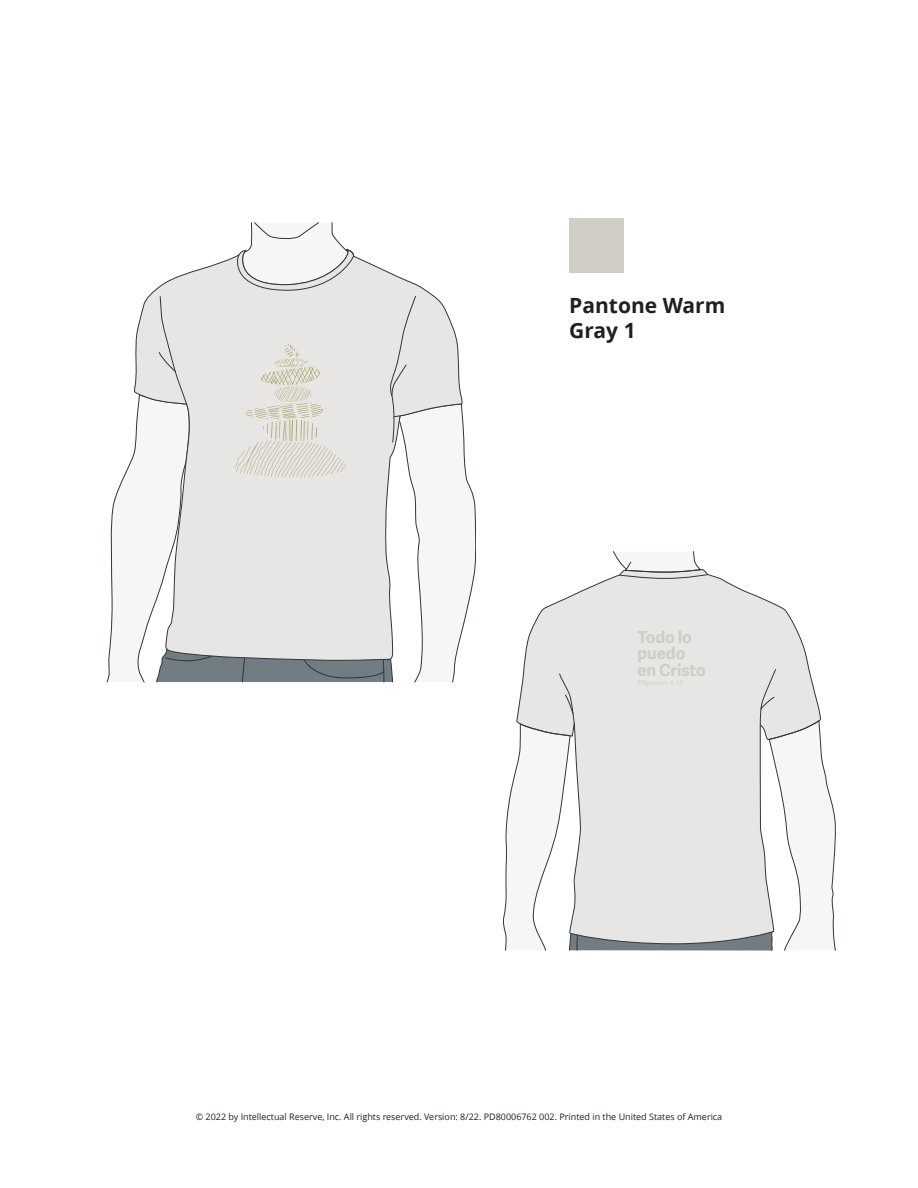
<style>
.page{position:relative;width:918px;height:1188px;background:#fff}
.page>*{position:absolute;margin:0;border:0;box-sizing:border-box;transform-origin:0 0}
.t1{font:700 21px/25.2px "Zoramlds Lat";color:#231f20}
.t2{font:700 16.5px/16.5px "Helamlds Lat";color:#d0cdc7}
.t3{font:9px "Zoramlds Lat";color:#231f20}
</style>
<div class="page">
<svg style="left:613px;top:551px;width:88px;height:18px"></svg>
<svg style="left:503px;top:717px;width:332px;height:234px"></svg>
<svg style="left:517px;top:569px;width:304px;height:375px"></svg>
<svg style="left:107px;top:223px;width:369px;height:459px"></svg>
<svg style="left:134px;top:250px;width:329px;height:411px"></svg>
<div style="left:569px;top:218px;width:55px;height:54px;background:#d0cdc7"></div>
<img style="left:234px;top:344px;width:114px;height:132px">
<h1 class="t1" style="left:569px;top:293px;width:158px">Pantone Warm<br>Gray 1</h1>
<h2 class="t2" style="left:638px;top:629px;width:70px">Todo lo puedo en Cristo</h2>
<p class="t3" style="left:196px;top:1110px;width:528px">© 2022 by Intellectual Reserve, Inc. All rights reserved. Version: 8/22. PD80006762 002. Printed in the United States of America</p>
</div>
